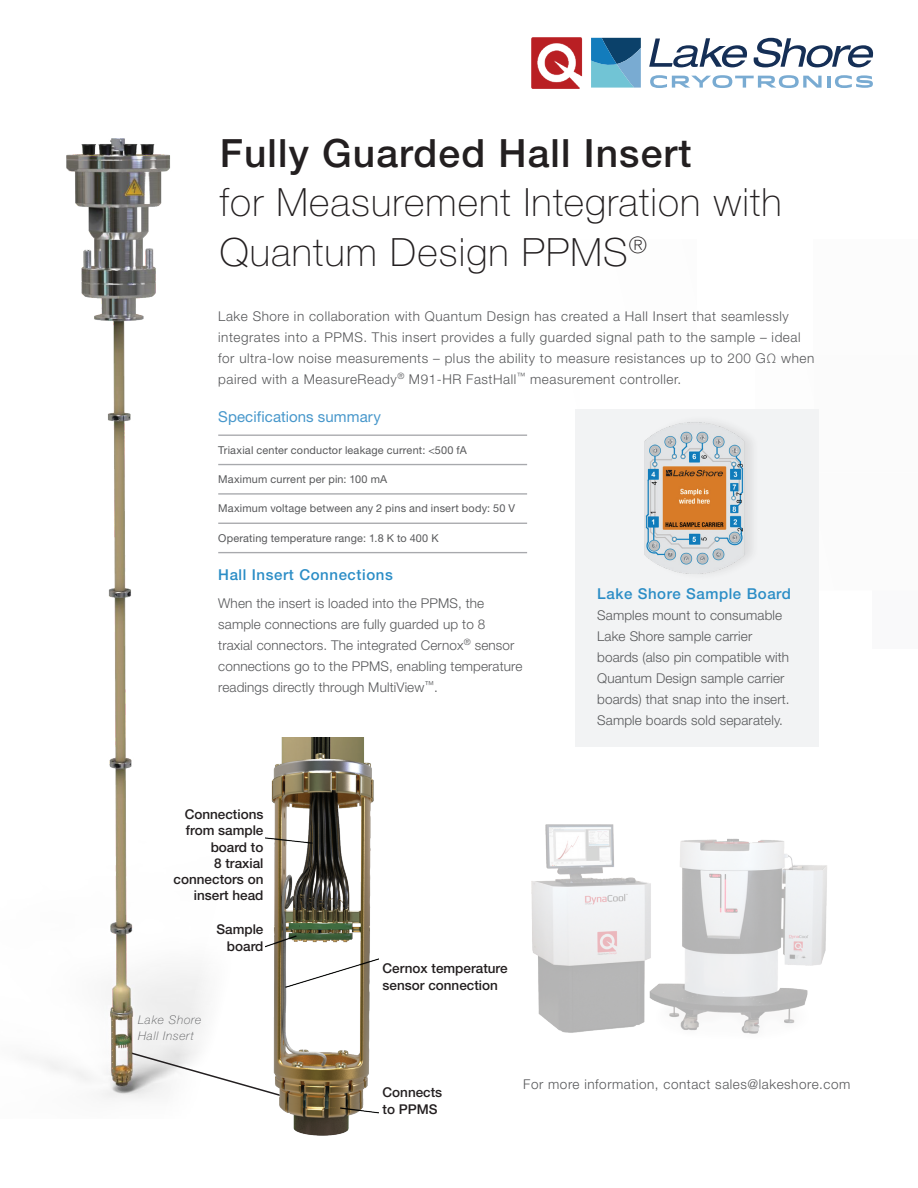
<style>
.page{position:relative;width:918px;height:1188px;background:#fff}
.page>*{position:absolute;margin:0;border:0;box-sizing:border-box;transform-origin:0 0}
.Hero_Block{font:100 39px/49.5px "Helvetica Neue LTW1 G";letter-spacing:.03em;color:#231f20}
.Hero_Block-2{font:500 39px "Helvetica Neue LT Std";letter-spacing:.03em;color:#231f20}
.Content-Type-App-Note{font:500 15px "Helvetica Neue LT Std";letter-spacing:.04em;color:#2b8dc6}
.Subhead_2{font:15px "Helvetica Neue LTW1 G";letter-spacing:.005em;color:#4797cb}
.Content-Type-App-Note-2{font:300 13.5px/21px "Helvetica Neue LT Std";letter-spacing:.01em;color:#57585a}
.Content-Type-App-Note-3{font:300 13.5px/21px "Helvetica Neue LT Std";letter-spacing:.04em;color:#57585a}
.t1{font:500 13.5px/16.2px "Helvetica Neue LT Std";color:#231f20;text-align:right}
.Content-Type-App-Note-4{font:italic 100 12px/16.5px "Helvetica Neue LTW1 G";letter-spacing:.06em;color:#57585a}
.Lined_bullets{font:10.8px "Helvetica Neue LTW1 G";letter-spacing:.015em;color:#57585a}
</style>
<div class="page">
<img style="left:27px;top:139px;width:273px;height:960px">
<div style="left:872px;top:590px;width:46px;height:59px;background:#f7f7f8"></div>
<div style="left:580px;top:239px;width:117px;height:116px;background:#fafafa"></div>
<div style="left:463px;top:355px;width:117px;height:117px;background:#fafafa"></div>
<svg style="left:346px;top:522px;width:117px;height:32px"></svg>
<hr style="left:218px;top:435px;width:309px;height:1px;background:#a8a9ad">
<hr style="left:218px;top:464px;width:309px;height:1px;background:#a8a9ad">
<hr style="left:218px;top:493px;width:309px;height:2px;background:#a8a9ad">
<hr style="left:218px;top:523px;width:309px;height:1px;background:#a8a9ad">
<hr style="left:218px;top:552px;width:309px;height:1px;background:#a8a9ad">
<div style="left:575px;top:409px;width:244px;height:338px;background:#f2f3f4"></div>
<div style="left:643px;top:415px;width:116px;height:167px;background:#231f20;opacity:.1"></div>
<img style="left:645px;top:423px;width:105px;height:150px">
<img style="left:265px;top:738px;width:113px;height:398px">
<img style="left:531px;top:824px;width:296px;height:210px">
<svg style="left:591px;top:38px;width:50px;height:50px;background:#498fb4"></svg>
<svg style="left:649px;top:38px;width:224px;height:29px"></svg>
<svg style="left:650px;top:75px;width:223px;height:13px"></svg>
<img style="left:531px;top:38px;width:52px;height:50px">
<p class="Hero_Block-2" style="left:220px;top:129px;width:473px">Fully Guarded Hall Insert</p>
<p class="Hero_Block" style="left:220px;top:178px;width:563px">for Measurement Integration with<br>Quantum Design PPMS<sup>®</sup></p>
<p class="Content-Type-App-Note-3" style="left:218px;top:306px;width:598px">Lake Shore in collaboration with Quantum Design has created a Hall Insert that seamlessly integrates into a PPMS. This insert provides a fully guarded signal path to the sample – ideal for ultra-low noise measurements – plus the ability to measure resistances up to 200 GΩ when paired with a MeasureReady<sup>®</sup> M91-HR FastHall<sup>™</sup> measurement controller.</p>
<p class="Subhead_2" style="left:218px;top:408px;width:164px">Specifications summary</p>
<p class="Lined_bullets" style="left:218px;top:443px;width:250px">Triaxial center conductor leakage current: &lt;500 fA</p>
<p class="Lined_bullets" style="left:218px;top:473px;width:171px">Maximum current per pin: 100 mA</p>
<p class="Lined_bullets" style="left:218px;top:502px;width:298px">Maximum voltage between any 2 pins and insert body: 50 V</p>
<p class="Lined_bullets" style="left:218px;top:531px;width:222px">Operating temperature range: 1.8 K to 400 K</p>
<p class="Content-Type-App-Note" style="left:218px;top:566px;width:176px">Hall Insert Connections</p>
<p class="Content-Type-App-Note-2" style="left:218px;top:593px;width:306px">When the insert is loaded into the PPMS, the sample connections are fully guarded up to 8 traxial connectors. The integrated Cernox<sup>®</sup> sensor connections go to the PPMS, enabling temperature readings directly through MultiView<sup>™</sup>.</p>
<p class="Content-Type-App-Note" style="left:597px;top:585px;width:195px">Lake Shore Sample Board</p>
<p class="Content-Type-App-Note-2" style="left:597px;top:605px;width:194px">Samples mount to consumable<br>Lake Shore sample carrier boards (also pin compatible with<br>Quantum Design sample carrier boards) that snap into the insert.<br>Sample boards sold separately.</p>
<p class="t1" style="left:174px;top:806px;width:91px">Connections from sample board to<br>8 traxial connectors on insert head</p>
<p class="t1" style="left:216px;top:921px;width:49px">Sample board</p>
<p class="Content-Type-App-Note-4" style="left:138px;top:1011px;width:65px">Lake Shore<br>Hall Insert</p>
<p class="t1" style="left:383px;top:960px;width:127px;text-align:left">Cernox temperature sensor connection</p>
<p class="t1" style="left:383px;top:1084px;width:61px;text-align:left">Connects to PPMS</p>
<p class="Content-Type-App-Note-3" style="left:523px;top:1073px;width:329px">For more information, contact sales@lakeshore.com</p>
</div>
